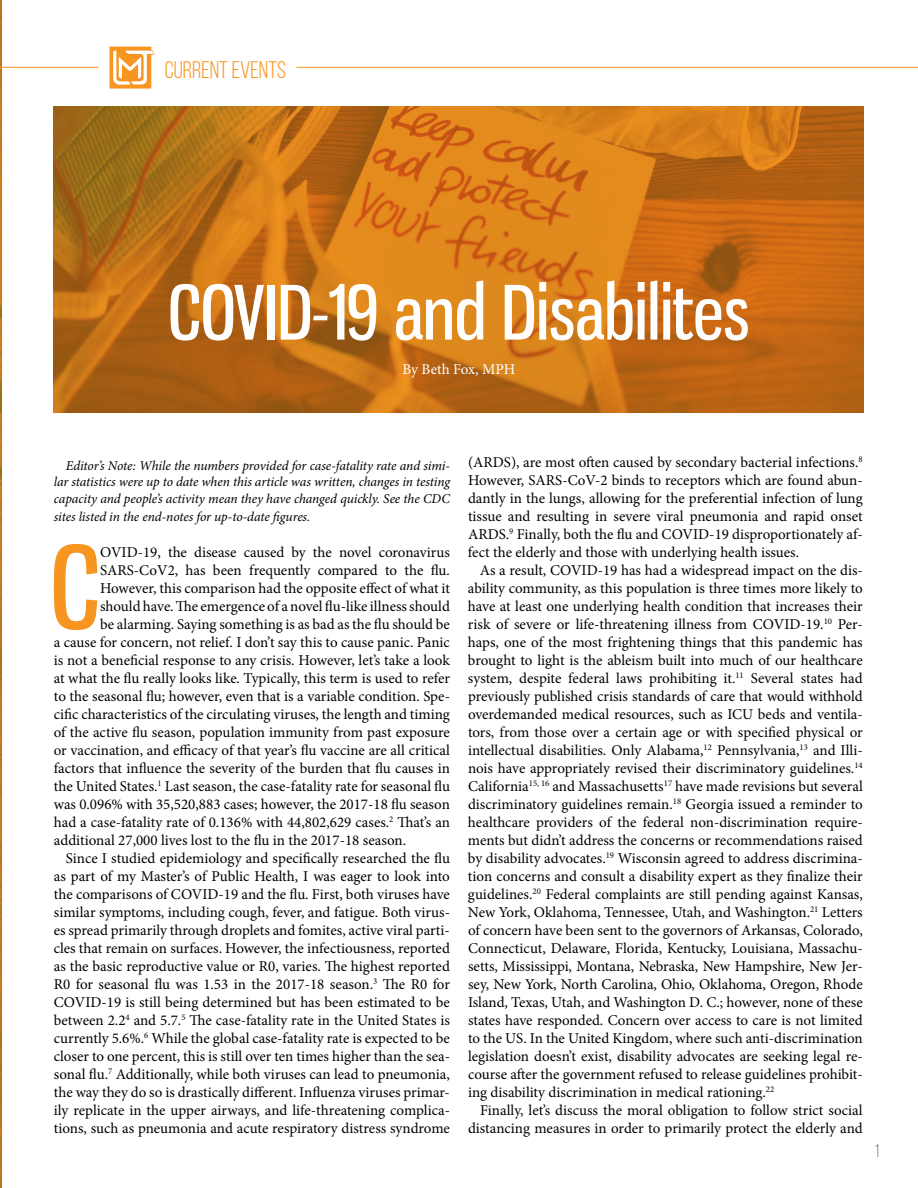
<style>
.page{position:relative;width:918px;height:1188px;background:#fff}
.page>*{position:absolute;margin:0;border:0;box-sizing:border-box;transform-origin:0 0}
.t1{font:111.6px "Gnuolane Rg";color:#f79520}
.t2{font:73.5px "Gnuolane Rg";color:#fff}
.t3{font:24px "Bebas Neue";color:#f79520}
.t4{font:300 18px "Bebas Neue";color:#000}
.t5{font:15px/18px "Minion Pro";color:#000;text-align:justify}
.t6{font:15px "Minion Pro";letter-spacing:-.005em;color:#fff}
.t7{font:italic 13.5px/16.2px "Minion Pro";letter-spacing:-.01em;color:#000;text-align:justify}
</style>
<div class="page">
<img style="left:54px;top:106px;width:810px;height:307px">
<img style="left:0;top:0;width:1px;height:1188px">
<hr style="left:0;top:67px;width:99px;height:1px;background:#f79520">
<hr style="left:296px;top:67px;width:622px;height:1px;background:#f79520">
<svg style="left:109px;top:47px;width:45px;height:42px"></svg>
<h3 class="t3" style="left:165px;top:56px;width:123px">CURRENT EVENTS</h3>
<h2 class="t2" style="left:168px;top:268px;width:583px">COVID-19 and Disabilites</h2>
<p class="t6" style="left:403px;top:359px;width:114px">By Beth Fox, MPH</p>
<p class="t7" style="left:54px;top:458px;width:398px;text-indent:12px">Editor’s Note: While the numbers provided for case-fatality rate and simi&shy;lar statistics were up to date when this article was written, changes in testing capacity and people’s activity mean they have changed quickly. See the CDC</p>
<p class="t7" style="left:54px;top:508px;width:258px">sites listed in the end-notes for up-to-date figures.</p>
<h1 class="t1" style="left:51px;top:520px;width:51px">C</h1>
<p class="t5" style="left:100px;top:543px;width:351px">OVID-19, the disease caused by the novel coronavirus</p>
<p class="t5" style="left:100px;top:561px;width:351px">SARS-CoV2, has been frequently compared to the flu.</p>
<p class="t5" style="left:100px;top:579px;width:351px">However, this comparison had the opposite effect of what it</p>
<p class="t5" style="left:100px;top:597px;width:351px">should have. The emergence of a novel flu-like illness should</p>
<p class="t5" style="left:100px;top:615px;width:351px">be alarming. Saying something is as bad as the flu should be</p>
<p class="t5" style="left:54px;top:633px;width:398px">a cause for concern, not relief. I don’t say this to cause panic. Panic</p>
<p class="t5" style="left:54px;top:651px;width:398px">is not a beneficial response to any crisis. However, let’s take a look</p>
<p class="t5" style="left:54px;top:669px;width:398px">at what the flu really looks like. Typically, this term is used to refer</p>
<p class="t5" style="left:54px;top:687px;width:398px">to the seasonal flu; however, even that is a variable condition. Spe-</p>
<p class="t5" style="left:54px;top:705px;width:398px">cific characteristics of the circulating viruses, the length and timing</p>
<p class="t5" style="left:54px;top:723px;width:398px">of the active flu season, population immunity from past exposure</p>
<p class="t5" style="left:54px;top:741px;width:398px">or vaccination, and efficacy of that year’s flu vaccine are all critical</p>
<p class="t5" style="left:54px;top:759px;width:398px">factors that influence the severity of the burden that flu causes in</p>
<p class="t5" style="left:54px;top:777px;width:398px">the United States.<sup>1</sup> Last season, the case-fatality rate for seasonal flu</p>
<p class="t5" style="left:54px;top:795px;width:398px">was 0.096% with 35,520,883 cases; however, the 2017-18 flu season</p>
<p class="t5" style="left:54px;top:813px;width:398px">had a case-fatality rate of 0.136% with 44,802,629 cases.<sup>2</sup> That’s an</p>
<p class="t5" style="left:54px;top:831px;width:354px">additional 27,000 lives lost to the flu in the 2017-18 season.</p>
<p class="t5" style="left:66px;top:849px;width:386px">Since I studied epidemiology and specifically researched the flu</p>
<p class="t5" style="left:54px;top:867px;width:398px">as part of my Master’s of Public Health, I was eager to look into</p>
<p class="t5" style="left:54px;top:885px;width:398px">the comparisons of COVID-19 and the flu. First, both viruses have</p>
<p class="t5" style="left:54px;top:903px;width:398px">similar symptoms, including cough, fever, and fatigue. Both virus-</p>
<p class="t5" style="left:54px;top:921px;width:398px">es spread primarily through droplets and fomites, active viral parti-</p>
<p class="t5" style="left:54px;top:939px;width:398px">cles that remain on surfaces. However, the infectiousness, reported</p>
<p class="t5" style="left:54px;top:957px;width:398px">as the basic reproductive value or R0, varies. The highest reported</p>
<p class="t5" style="left:54px;top:975px;width:398px">R0 for seasonal flu was 1.53 in the 2017-18 season.<sup>3</sup> The R0 for</p>
<p class="t5" style="left:54px;top:993px;width:398px">COVID-19 is still being determined but has been estimated to be</p>
<p class="t5" style="left:54px;top:1011px;width:398px">between 2.2<sup>4</sup> and 5.7.<sup>5</sup> The case-fatality rate in the United States is</p>
<p class="t5" style="left:54px;top:1029px;width:398px">currently 5.6%.<sup>6</sup> While the global case-fatality rate is expected to be</p>
<p class="t5" style="left:54px;top:1047px;width:398px">closer to one percent, this is still over ten times higher than the sea-</p>
<p class="t5" style="left:54px;top:1065px;width:398px">sonal flu.<sup>7</sup> Additionally, while both viruses can lead to pneumonia,</p>
<p class="t5" style="left:54px;top:1083px;width:398px">the way they do so is drastically different. Influenza viruses primar-</p>
<p class="t5" style="left:54px;top:1101px;width:398px">ily replicate in the upper airways, and life-threatening complica-</p>
<p class="t5" style="left:54px;top:1119px;width:398px">tions, such as pneumonia and acute respiratory distress syndrome</p>
<p class="t5" style="left:468px;top:453px;width:396px">(ARDS), are most often caused by secondary bacterial infections.<sup>8<br></sup>However, SARS-CoV-2 binds to receptors which are found abun&shy;dantly in the lungs, allowing for the preferential infection of lung tissue and resulting in severe viral pneumonia and rapid onset ARDS.<sup>9</sup> Finally, both the flu and COVID-19 disproportionately af&shy;fect the elderly and those with underlying health issues.</p>
<p class="t5" style="left:468px;top:561px;width:396px;text-indent:12px">As a result, COVID-19 has had a widespread impact on the dis&shy;ability community, as this population is three times more likely to have at least one underlying health condition that increases their risk of severe or life-threatening illness from COVID-19.<sup>10</sup> Per&shy;haps, one of the most frightening things that this pandemic has brought to light is the ableism built into much of our healthcare system, despite federal laws prohibiting it.<sup>11</sup> Several states had previously published crisis standards of care that would withhold overdemanded medical resources, such as ICU beds and ventila&shy;tors, from those over a certain age or with specified physical or intellectual disabilities. Only Alabama,<sup>12</sup> Pennsylvania,<sup>13</sup> and Illi&shy;nois have appropriately revised their discriminatory guidelines.<sup>14<br></sup>California<sup>15,</sup> <sup>16</sup> and Massachusetts<sup>17</sup> have made revisions but several discriminatory guidelines remain.<sup>18</sup> Georgia issued a reminder to healthcare providers of the federal non-discrimination require&shy;ments but didn’t address the concerns or recommendations raised by disability advocates.<sup>19</sup> Wisconsin agreed to address discrimina&shy;tion concerns and consult a disability expert as they finalize their guidelines.<sup>20</sup> Federal complaints are still pending against Kansas, New York, Oklahoma, Tennessee, Utah, and Washington.<sup>21</sup> Letters of concern have been sent to the governors of Arkansas, Colorado, Connecticut, Delaware, Florida, Kentucky, Louisiana, Massachu&shy;setts, Mississippi, Montana, Nebraska, New Hampshire, New Jer&shy;sey, New York, North Carolina, Ohio, Oklahoma, Oregon, Rhode Island, Texas, Utah, and Washington D. C.; however, none of these states have responded. Concern over access to care is not limited to the US. In the United Kingdom, where such anti-discrimination legislation doesn’t exist, disability advocates are seeking legal re&shy;course after the government refused to release guidelines prohibit&shy;ing disability discrimination in medical rationing.<sup>22</sup></p>
<p class="t5" style="left:468px;top:1101px;width:396px;text-align:right">Finally, let’s discuss the moral obligation to follow strict social distancing measures in order to primarily protect the elderly and</p>
<p class="t4" style="left:875px;top:1141px;width:6px">1</p>
</div>
